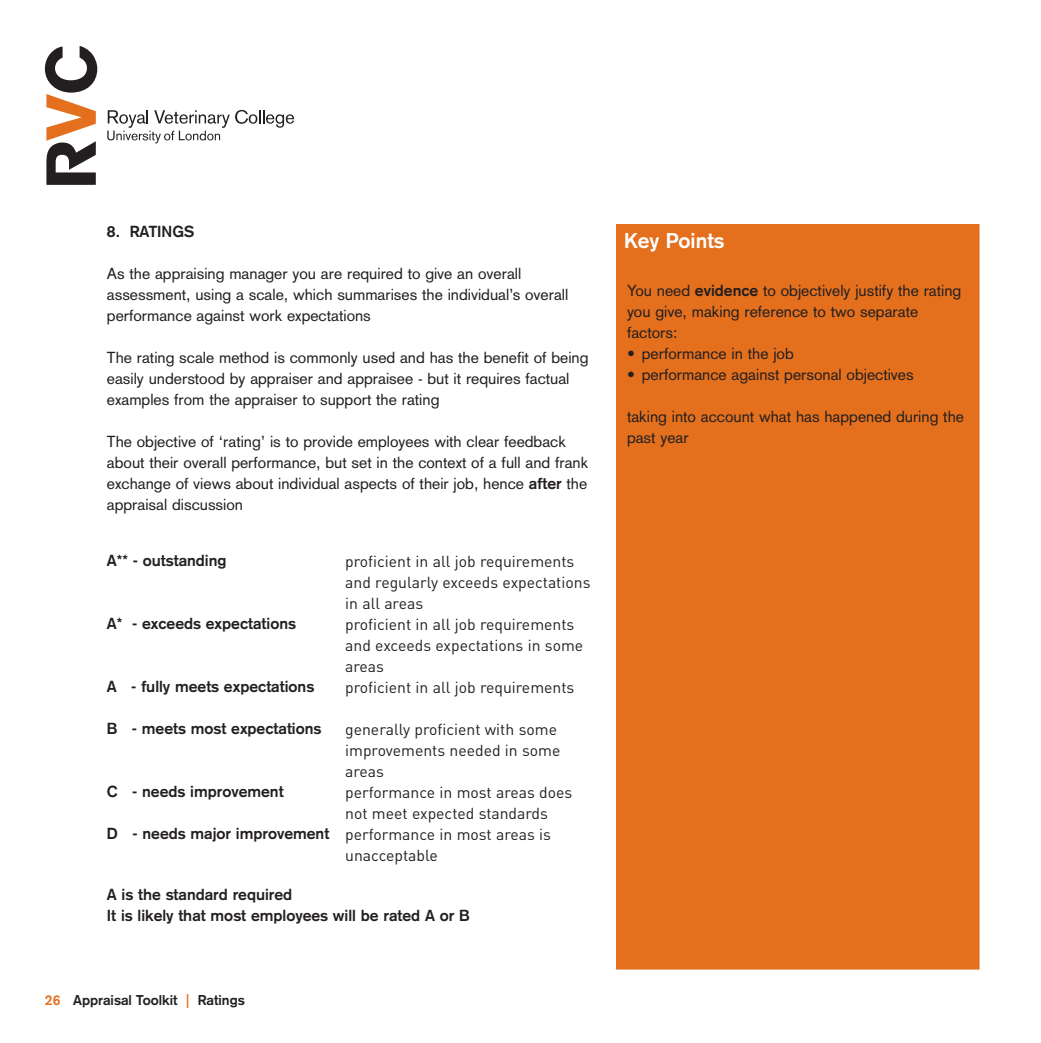
<style>
.page{position:relative;width:1041px;height:1043px;background:#fff}
.page>*{position:absolute;margin:0;border:0;box-sizing:border-box;transform-origin:0 0}
.t1{font:700 21px "Akzidenz Grotesk";color:#fff}
.t2{font:15.75px/21px "Akzidenz Grotesk";color:#231f20}
.t3{font:15.75px/21px "DIN";color:#231f20}
.t4{font:700 15.75px/21px "Akzidenz Grotesk";color:#231f20}
.t5{font:700 14px "Akzidenz Grotesk";color:#231f20}
.s1{font-weight:700}
.s2{color:#e4701e}
</style>
<div class="page">
<svg style="left:45px;top:46px;width:52px;height:139px"></svg>
<svg style="left:107px;top:110px;width:187px;height:33px"></svg>
<div style="left:617px;top:224px;width:362px;height:745px;background:#e4701e"></div>
<p class="t4" style="left:107px;top:222px;width:89px">8. RATINGS</p>
<p class="t2" style="left:107px;top:264px;width:463px">As the appraising manager you are required to give an overall assessment, using a scale, which summarises the individual’s overall performance against work expectations</p>
<p class="t2" style="left:107px;top:348px;width:483px">The rating scale method is commonly used and has the benefit of being easily understood by appraiser and appraisee - but it requires factual examples from the appraiser to support the rating</p>
<p class="t2" style="left:107px;top:432px;width:483px">The objective of ‘rating’ is to provide employees with clear feedback about their overall performance, but set in the context of a full and frank exchange of views about individual aspects of their job, hence <span class="s1">after</span> the appraisal discussion</p>
<p class="t4" style="left:107px;top:551px;width:121px">A** - outstanding</p>
<p class="t3" style="left:345px;top:552px;width:247px">proficient in all job requirements and regularly exceeds expectations in all areas<br>proficient in all job requirements and exceeds expectations in some areas<br>proficient in all job requirements</p>
<p class="t3" style="left:345px;top:720px;width:229px">generally proficient with some improvements needed in some areas<br>performance in most areas does not meet expected standards performance in most areas is unacceptable</p>
<p class="t4" style="left:107px;top:884px;width:364px">A is the standard required<br>It is likely that most employees will be rated A or B</p>
<p class="t4" style="left:107px;top:614px;width:191px">A* - exceeds expectations</p>
<p class="t4" style="left:107px;top:677px;width:209px">A - fully meets expectations</p>
<p class="t4" style="left:107px;top:719px;width:216px">B - meets most expectations</p>
<p class="t4" style="left:107px;top:782px;width:178px">C - needs improvement</p>
<p class="t4" style="left:107px;top:824px;width:224px">D - needs major improvement</p>
<p class="t5" style="left:45px;top:994px;width:201px"><span class="s2">26</span> Appraisal Toolkit <span class="s2">|</span> Ratings</p>
<h1 class="t1" style="left:624px;top:233px;width:102px">Key Points</h1>
<p class="t2" style="left:627px;top:282px;width:336px">You need <span class="s1">evidence</span> to objectively justify the rating you give, making reference to two separate factors:</p>
<p class="t2" style="left:627px;top:345px;width:168px">• performance in the job</p>
<p class="t2" style="left:627px;top:366px;width:288px">• performance against personal objectives</p>
<p class="t2" style="left:627px;top:407px;width:338px">taking into account what has happened during the past year</p>
</div>
